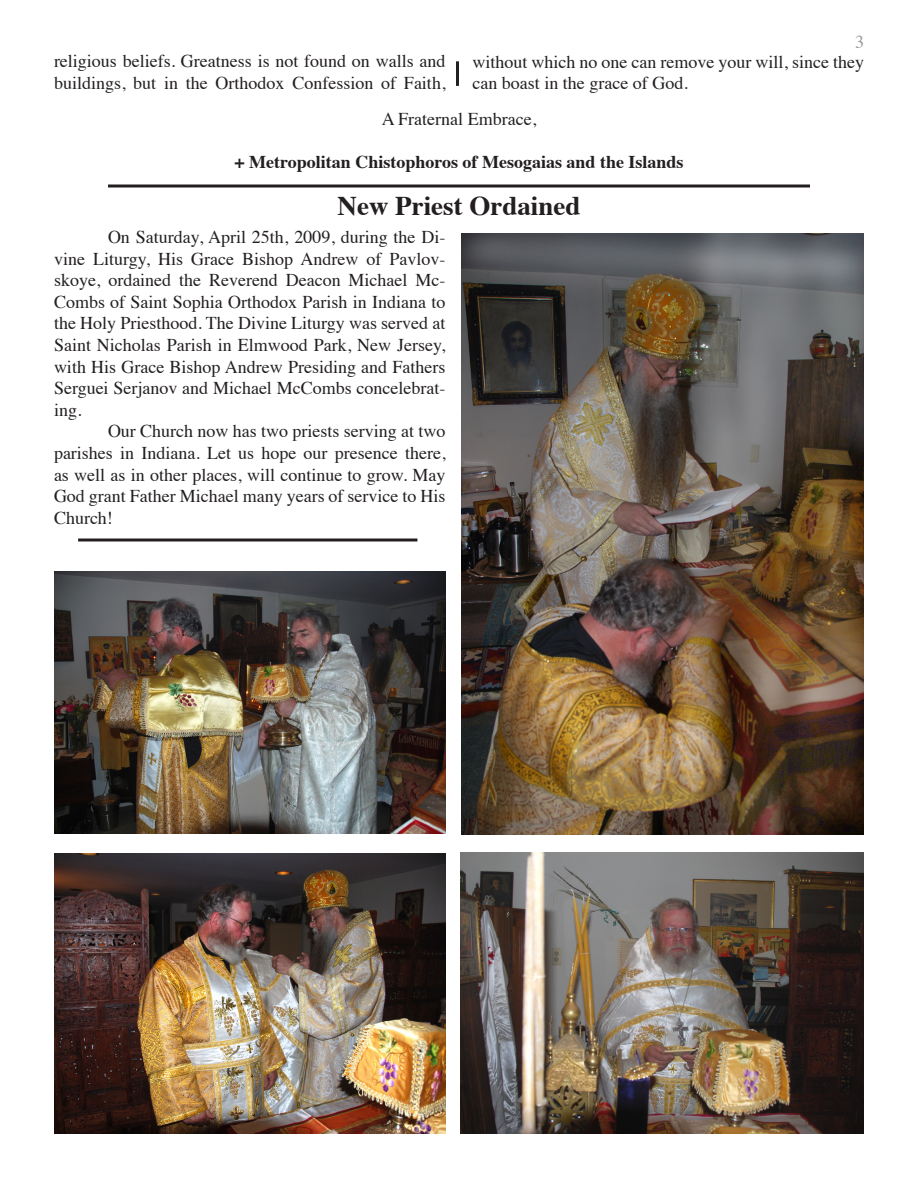
<style>
.page{position:relative;width:918px;height:1188px;background:#fff}
.page>*{position:absolute;margin:0;border:0;box-sizing:border-box;transform-origin:0 0}
.t1{font:700 27px "Times";color:#231f20}
.t2{font:18px/21.6px "Times";color:#231f20}
.t3{font:700 18px "Times";color:#231f20}
.t4{font:18px "Times";color:#939598}
</style>
<div class="page">
<hr style="left:456px;top:61px;width:3px;height:25px;background:#231f20">
<svg style="left:108px;top:184px;width:702px;height:4px;background:#595657"></svg>
<img style="left:461px;top:233px;width:403px;height:602px">
<img style="left:54px;top:854px;width:391px;height:280px">
<img style="left:54px;top:571px;width:392px;height:262px">
<svg style="left:78px;top:538px;width:339px;height:4px"></svg>
<img style="left:460px;top:852px;width:404px;height:282px">
<p class="t4" style="left:855px;top:25px;width:10px">3</p>
<p class="t2" style="left:54px;top:49px;width:393px">religious beliefs. Greatness is not found on walls and buildings, but in the Orthodox Confession of Faith,</p>
<p class="t2" style="left:472px;top:49px;width:393px">without which no one can remove your will, since they can boast in the grace of God.</p>
<p class="t2" style="left:382px;top:107px;width:156px">A Fraternal Embrace,</p>
<p class="t3" style="left:234px;top:145px;width:451px">+ Metropolitan Chistophoros of Mesogaias and the Islands</p>
<p class="t1" style="left:338px;top:180px;width:244px">New Priest Ordained</p>
<p class="t2" style="left:54px;top:225px;width:393px;text-align:justify;text-indent:54px">On Saturday, April 25th, 2009, during the Di&shy;vine Liturgy, His Grace Bishop Andrew of Pavlov&shy;skoye, ordained the Reverend Deacon Michael Mc-Combs of Saint Sophia Orthodox Parish in Indiana to the Holy Priesthood. The Divine Liturgy was served at Saint Nicholas Parish in Elmwood Park, New Jersey, with His Grace Bishop Andrew Presiding and Fathers Serguei Serjanov and Michael McCombs concelebrat&shy;ing.</p>
<p class="t2" style="left:54px;top:419px;width:393px;text-align:justify;text-indent:54px">Our Church now has two priests serving at two parishes in Indiana. Let us hope our presence there, as well as in other places, will continue to grow. May God grant Father Michael many years of service to His Church!</p>
</div>
